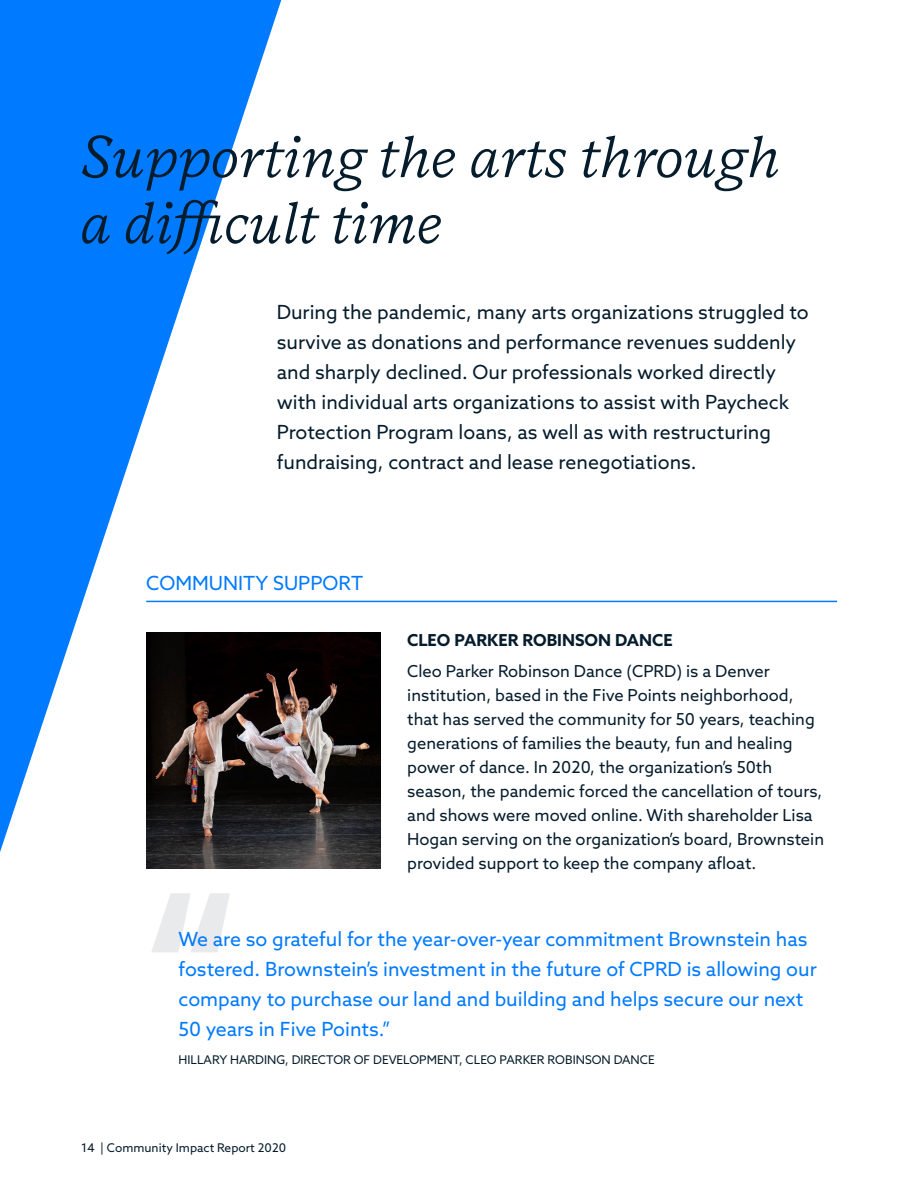
<style>
.page{position:relative;width:918px;height:1188px;background:#fff}
.page>*{position:absolute;margin:0;border:0;box-sizing:border-box;transform-origin:0 0}
.t1{font:italic 58.5px/66px "Messina Serif";color:#051c2c}
.Body_Intro__h2{font:19.5px/30px "Azo Sans";color:#051c2c}
.Quote__h2{font:19.5px/30px "Azo Sans";color:#007aff}
.h2_-_RuleBelow{font:19.5px "Azo Sans";color:#007aff}
.Body{font:16.5px/24px "Azo Sans";color:#051c2c}
.t2{font:700 16.5px "Azo Sans";color:#051c2c}
.Body_XS{font:12px "Azo Sans";color:#051c2c}
</style>
<div class="page">
<svg style="left:0;top:0;width:281px;height:852px;fill:#007aff"></svg>
<svg style="left:151px;top:893px;width:79px;height:59px"></svg>
<hr style="left:146px;top:601px;width:691px;height:1px;background:#007aff">
<img style="left:146px;top:633px;width:234px;height:236px">
<p class="t1" style="left:81px;top:122px;width:700px">Supporting the arts through a difficult time</p>
<p class="Body_Intro__h2" style="left:277px;top:297px;width:534px">During the pandemic, many arts organizations struggled to survive as donations and performance revenues suddenly and sharply declined. Our professionals worked directly with individual arts organizations to assist with Paycheck Protection Program loans, as well as with restructuring fundraising, contract and lease renegotiations.</p>
<p class="h2_-_RuleBelow" style="left:146px;top:570px;width:218px">COMMUNITY SUPPORT</p>
<p class="t2" style="left:407px;top:629px;width:267px">CLEO PARKER ROBINSON DANCE</p>
<p class="Body" style="left:407px;top:659px;width:418px">Cleo Parker Robinson Dance (CPRD) is a Denver institution, based in the Five Points neighborhood, that has served the community for 50 years, teaching generations of families the beauty, fun and healing power of dance. In 2020, the organization’s 50th season, the pandemic forced the cancellation of tours, and shows were moved online. With shareholder Lisa Hogan serving on the organization’s board, Brownstein provided support to keep the company afloat.</p>
<p class="Quote__h2" style="left:178px;top:924px;width:640px">We are so grateful for the year-over-year commitment Brownstein has fostered. Brownstein’s investment in the future of CPRD is allowing our company to purchase our land and building and helps secure our next 50 years in Five Points.”</p>
<p class="Body_XS" style="left:178px;top:1052px;width:478px">HILLARY HARDING, DIRECTOR OF DEVELOPMENT, CLEO PARKER ROBINSON DANCE</p>
<p class="Body_XS" style="left:81px;top:1140px;width:207px">14 | Community Impact Report 2020</p>
</div>
